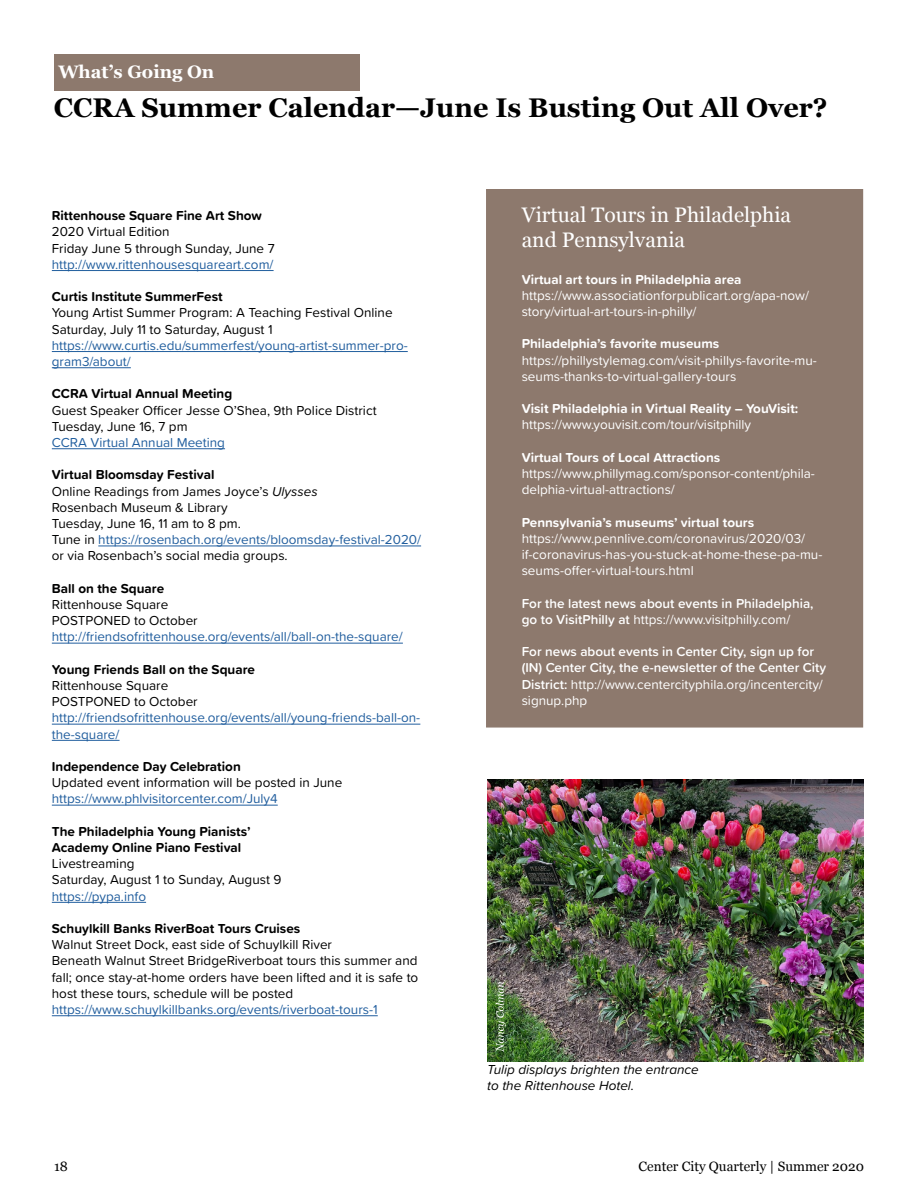
<style>
.page{position:relative;width:918px;height:1188px;background:#fff}
.page>*{position:absolute;margin:0;border:0;box-sizing:border-box;transform-origin:0 0}
.t1{font:700 27px "Georgia";color:#000}
.t2{font:21px/25.2px "Georgia";color:#fff}
.t3{font:700 18px "Georgia";color:#fff}
.t4{font:13.5px/16.2px "Proxima Soft";color:#000101}
.t5{font:13.5px/16.2px "Proxima Soft";color:#fff}
.t6{font:13.5px/16.2px "Proxima Soft";color:#215e9e}
.t7{font:700 13.5px/16.2px "Proxima Soft";color:#000101}
.t8{font:600 13.5px/16.2px "Proxima Soft";color:#fff}
.t9{font:700 13.5px "Proxima Soft";color:#fff}
.t10{font:italic 13.5px/16.2px "Proxima Soft";color:#000101}
.t11{font:13.5px "Georgia";color:#000}
.s1{font-weight:700}
.s2{font-style:italic}
.s3{color:#215e9e}
.s4{font-weight:400}
</style>
<div class="page">
<div style="left:54px;top:54px;width:306px;height:37px;background:#8d796d"></div>
<hr style="left:52px;top:270px;width:222px;height:1px;background:#215e9e">
<hr style="left:52px;top:351px;width:356px;height:1px;background:#215e9e">
<hr style="left:52px;top:367px;width:79px;height:1px;background:#215e9e">
<hr style="left:52px;top:448px;width:173px;height:1px;background:#215e9e">
<hr style="left:98px;top:546px;width:323px;height:1px;background:#215e9e">
<hr style="left:52px;top:643px;width:351px;height:1px;background:#215e9e">
<hr style="left:52px;top:724px;width:368px;height:1px;background:#215e9e">
<hr style="left:52px;top:740px;width:68px;height:1px;background:#215e9e">
<hr style="left:52px;top:805px;width:226px;height:1px;background:#215e9e">
<hr style="left:52px;top:902px;width:94px;height:1px;background:#215e9e">
<hr style="left:52px;top:1015px;width:326px;height:1px;background:#215e9e">
<div style="left:486px;top:189px;width:377px;height:539px;background:#8d796d"></div>
<img style="left:487px;top:780px;width:376px;height:282px">
<svg style="left:496px;top:982px;width:10px;height:70px"></svg>
<h3 class="t3" style="left:58px;top:59px;width:157px">What’s Going On</h3>
<h1 class="t1" style="left:54px;top:87px;width:775px">CCRA Summer Calendar—June Is Busting Out All Over?</h1>
<p class="t7" style="left:52px;top:207px;width:212px">Rittenhouse Square Fine Art Show</p>
<p class="t4" style="left:52px;top:223px;width:224px">2020 Virtual Edition<br>Friday June 5 through Sunday, June 7</p>
<p class="t6" style="left:52px;top:255px;width:223px">http://www.rittenhousesquareart.com/</p>
<p class="t7" style="left:52px;top:288px;width:172px">Curtis Institute SummerFest</p>
<p class="t4" style="left:52px;top:304px;width:342px">Young Artist Summer Program: A Teaching Festival Online<br>Saturday, July 11 to Saturday, August 1</p>
<p class="t6" style="left:52px;top:336px;width:357px">https://www.curtis.edu/summerfest/young-artist-summer-pro&shy;gram3/about/</p>
<p class="t7" style="left:52px;top:385px;width:182px">CCRA Virtual Annual Meeting</p>
<p class="t4" style="left:52px;top:401px;width:326px">Guest Speaker Officer Jesse O’Shea, 9th Police District<br>Tuesday, June 16, 7 pm</p>
<p class="t6" style="left:52px;top:434px;width:175px">CCRA Virtual Annual Meeting</p>
<p class="t4" style="left:52px;top:466px;width:371px"><span class="s1">Virtual Bloomsday Festival<br></span>Online Readings from James Joyce’s <span class="s2">Ulysses<br></span>Rosenbach Museum &amp; Library<br>Tuesday, June 16, 11 am to 8 pm.<br>Tune in <span class="s3">https://rosenbach.org/events/bloomsday-festival-2020/ </span>or via Rosenbach’s social media groups.</p>
<p class="t7" style="left:52px;top:580px;width:114px">Ball on the Square</p>
<p class="t4" style="left:52px;top:596px;width:147px">Rittenhouse Square<br>POSTPONED to October</p>
<p class="t6" style="left:52px;top:628px;width:353px">http://friendsofrittenhouse.org/events/all/ball-on-the-square/</p>
<p class="t7" style="left:52px;top:661px;width:205px">Young Friends Ball on the Square</p>
<p class="t4" style="left:52px;top:677px;width:147px">Rittenhouse Square<br>POSTPONED to October</p>
<p class="t6" style="left:52px;top:709px;width:370px">http://friendsofrittenhouse.org/events/all/young-friends-ball-on&shy;the-square/</p>
<p class="t7" style="left:52px;top:758px;width:191px">Independence Day Celebration</p>
<p class="t4" style="left:52px;top:774px;width:292px">Updated event information will be posted in June</p>
<p class="t6" style="left:52px;top:790px;width:227px">https://www.phlvisitorcenter.com/July4</p>
<p class="t7" style="left:52px;top:823px;width:200px">The Philadelphia Young Pianists’<br>Academy Online Piano Festival</p>
<p class="t4" style="left:52px;top:855px;width:231px">Livestreaming<br>Saturday, August 1 to Sunday, August 9</p>
<p class="t6" style="left:52px;top:887px;width:96px">https://pypa.info</p>
<p class="t7" style="left:52px;top:920px;width:250px">Schuylkill Banks RiverBoat Tours Cruises</p>
<p class="t4" style="left:52px;top:936px;width:368px">Walnut Street Dock, east side of Schuylkill River<br>Beneath Walnut Street BridgeRiverboat tours this summer and fall; once stay-at-home orders have been lifted and it is safe to host these tours, schedule will be posted</p>
<p class="t6" style="left:52px;top:1001px;width:327px">https://www.schuylkillbanks.org/events/riverboat-tours-1</p>
<h2 class="t2" style="left:522px;top:201px;width:271px">Virtual Tours in Philadelphia and Pennsylvania</h2>
<p class="t9" style="left:522px;top:269px;width:221px">Virtual art tours in Philadelphia area</p>
<p class="t5" style="left:522px;top:286px;width:289px">https://www.associationforpublicart.org/apa-now/ story/virtual-art-tours-in-philly/</p>
<p class="t9" style="left:522px;top:334px;width:199px">Philadelphia’s favorite museums</p>
<p class="t5" style="left:522px;top:351px;width:297px">https://phillystylemag.com/visit-phillys-favorite-mu&shy;seums-thanks-to-virtual-gallery-tours</p>
<p class="t9" style="left:522px;top:398px;width:278px">Visit Philadelphia in Virtual Reality – YouVisit:</p>
<p class="t5" style="left:522px;top:416px;width:231px">https://www.youvisit.com/tour/visitphilly</p>
<p class="t9" style="left:522px;top:447px;width:200px">Virtual Tours of Local Attractions</p>
<p class="t5" style="left:522px;top:465px;width:295px">https://www.phillymag.com/sponsor-content/phila&shy;delphia-virtual-attractions/</p>
<p class="t9" style="left:522px;top:512px;width:234px">Pennsylvania’s museums’ virtual tours</p>
<p class="t5" style="left:522px;top:529px;width:302px">https://www.pennlive.com/coronavirus/2020/03/ if-coronavirus-has-you-stuck-at-home-these-pa-mu&shy;seums-offer-virtual-tours.html</p>
<p class="t8" style="left:522px;top:594px;width:293px">For the latest news about events in Philadelphia, go to VisitPhilly at <span class="s4">https://www.visitphilly.com/</span></p>
<p class="t8" style="left:522px;top:643px;width:306px">For news about events in Center City, sign up for (IN) Center City, the e-newsletter of the Center City District: <span class="s4">http://www.centercityphila.org/incentercity/ signup.php</span></p>
<p class="t10" style="left:487px;top:1061px;width:213px">Tulip displays brighten the entrance to the Rittenhouse Hotel.</p>
<p class="t11" style="left:54px;top:1157px;width:15px">18</p>
<p class="t11" style="left:639px;top:1157px;width:227px">Center City Quarterly | Summer 2020</p>
</div>
